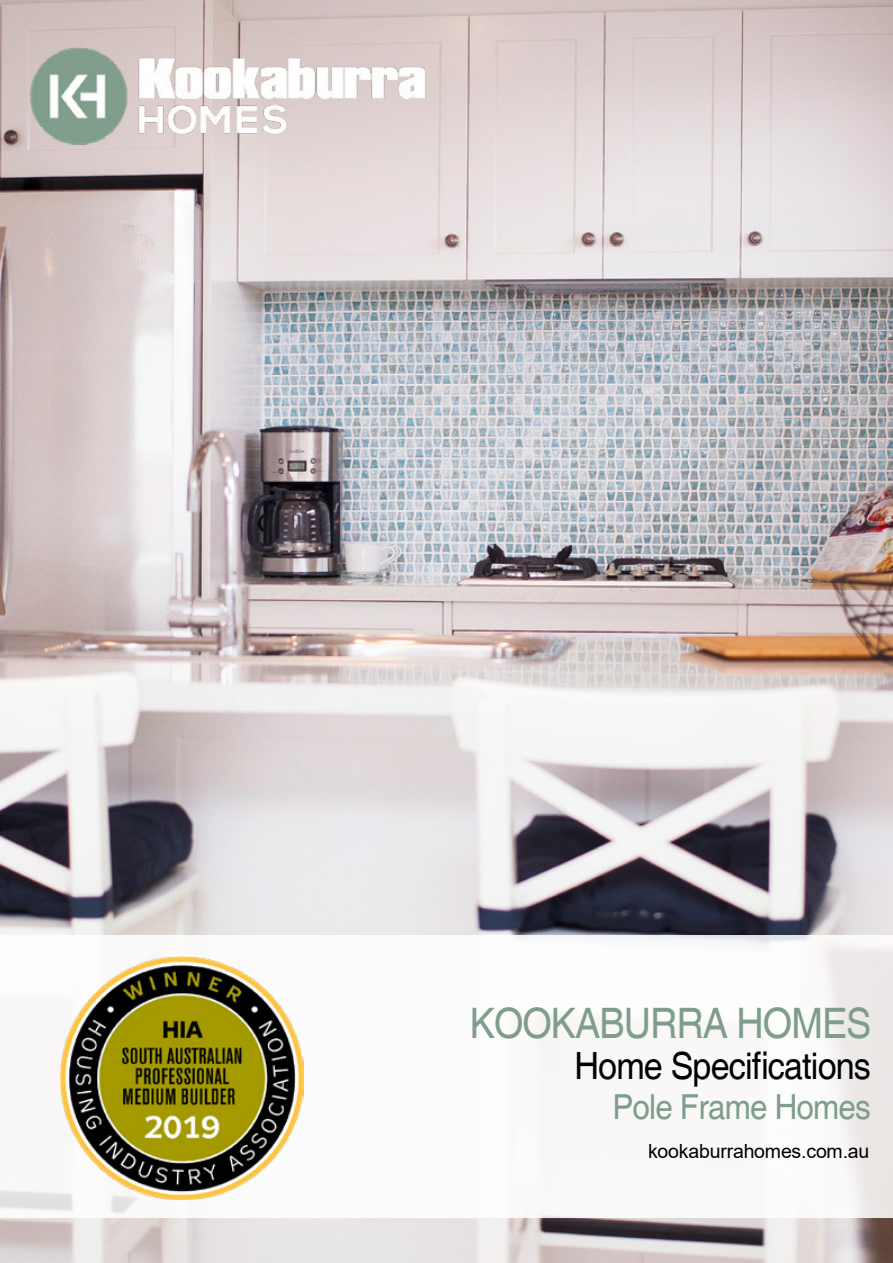
<style>
.page{position:relative;width:893px;height:1263px;background:#fff}
.page>*{position:absolute;margin:0;border:0;box-sizing:border-box;transform-origin:0 0}
.t1{font:42px "Helvetica";letter-spacing:-.025em;color:#7e9d8a;scale:.9 1}
.t2{font:37.5px "Helvetica";letter-spacing:-.025em;color:#000101;scale:.91 1}
.t3{font:34.5px "Helvetica";letter-spacing:-.025em;color:#7e9d8a;scale:.91 1}
.t4{font:19.5px "Arial";letter-spacing:-.01em;color:#000101}
</style>
<div class="page">
<img style="left:0;top:0;width:893px;height:1263px">
<div style="left:0;top:935px;width:893px;height:282px;background:#fff"></div>
<img style="left:11px;top:0;width:434px;height:190px">
<img style="left:61px;top:956px;width:243px;height:243px">
<h1 class="t1" style="left:470px;top:999px;width:448px">KOOKABURRA HOMES</h1>
<h2 class="t2" style="left:574px;top:1044px;width:327px">Home Specifications</h2>
<h3 class="t3" style="left:612px;top:1087px;width:286px">Pole Frame Homes</h3>
<p class="t4" style="left:648px;top:1137px;width:223px">kookaburrahomes.com.au</p>
</div>
